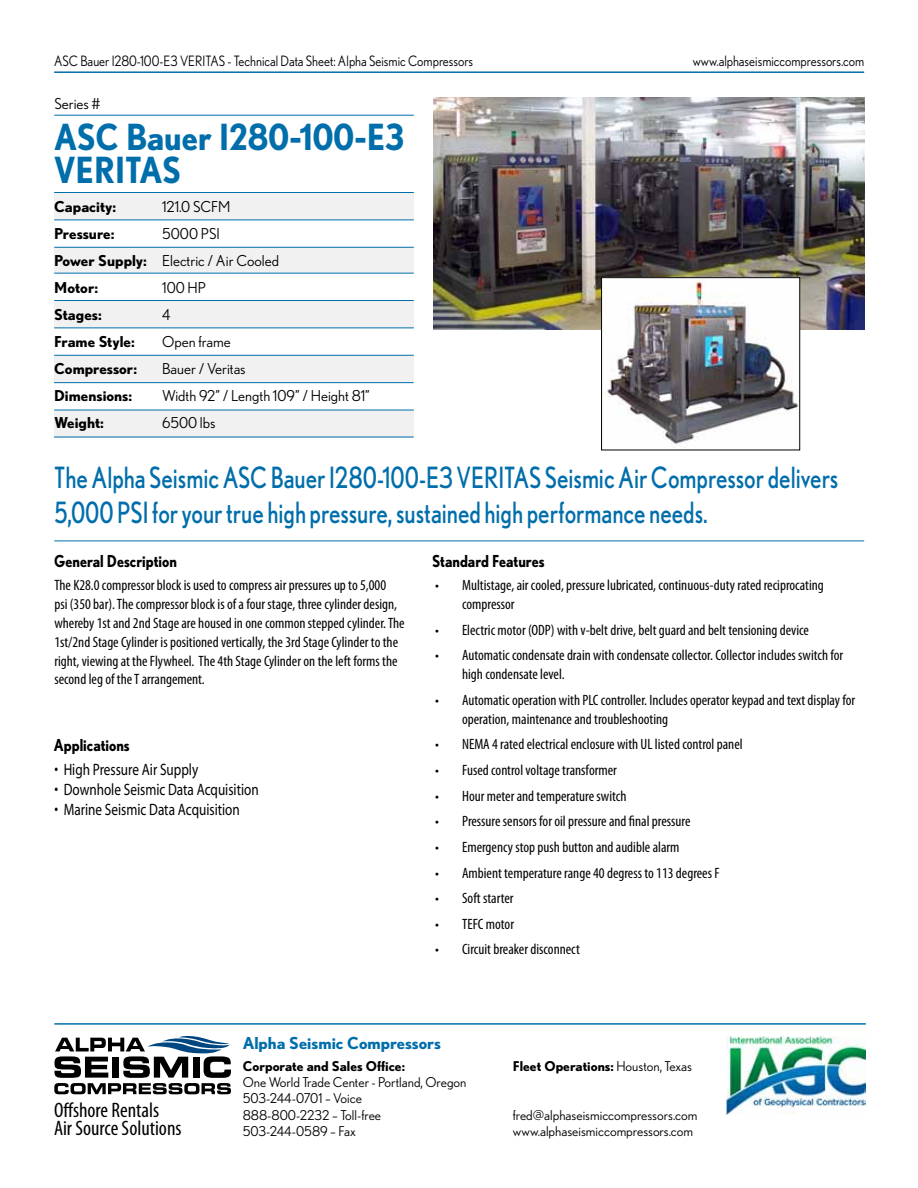
<style>
.page{position:relative;width:918px;height:1188px;background:#fff}
.page>*{position:absolute;margin:0;border:0;box-sizing:border-box;transform-origin:0 0}
.t1{font:700 36px/33px "Nobel";color:#006eab;scale:.9 1}
.t2{font:29.25px/35.1px "Nobel";color:#006eab;scale:.8 1}
.t3{font:condensed 21px/18px "Myriad Pro";color:#000}
.t4{font:16.5px "Myriad";color:#000;scale:.8 1}
.t5{font:700 16.5px "Nobel";color:#000;scale:.85 1}
.t6{font:700 16.5px "Nobel";color:#006eab}
.t7{font:condensed 15px/18.9px "Myriad Pro";color:#000}
.t8{font:15px/27px "Nobel";color:#000}
.t9{font:700 15px "Nobel";color:#000}
.t10{font:14.25px "Nobel";color:#000;scale:.9 1}
.t11{font:13.5px/16.2px "Nobel";color:#000}
.t12{font:700 13.5px "Nobel";color:#000}
.s1{font-weight:700}
.s2{font-weight:400}
</style>
<div class="page">
<div style="left:54px;top:410px;width:360px;height:27px;background:#f1f1f2"></div>
<hr style="left:54px;top:71px;width:810px;height:2px;background:#006eab">
<img style="left:434px;top:97px;width:430px;height:232px">
<hr style="left:54px;top:115px;width:360px;height:1px;background:#006eab">
<svg style="left:54px;top:1036px;width:177px;height:58px"></svg>
<img style="left:726px;top:1037px;width:140px;height:78px">
<hr style="left:54px;top:1023px;width:812px;height:2px;background:#006eab">
<div style="left:54px;top:355px;width:360px;height:28px;background:#f1f1f2"></div>
<div style="left:54px;top:193px;width:360px;height:27px;background:#f1f1f2"></div>
<div style="left:54px;top:247px;width:360px;height:26px;background:#f1f1f2"></div>
<div style="left:54px;top:301px;width:360px;height:27px;background:#f1f1f2"></div>
<hr style="left:54px;top:220px;width:360px;height:1px;background:#006eab">
<hr style="left:54px;top:247px;width:360px;height:1px;background:#006eab">
<hr style="left:54px;top:273px;width:360px;height:1px;background:#006eab">
<hr style="left:54px;top:300px;width:360px;height:1px;background:#006eab">
<hr style="left:54px;top:328px;width:360px;height:1px;background:#006eab">
<hr style="left:54px;top:355px;width:360px;height:1px;background:#006eab">
<hr style="left:54px;top:192px;width:360px;height:1px;background:#006eab">
<hr style="left:54px;top:382px;width:360px;height:1px;background:#006eab">
<hr style="left:54px;top:410px;width:360px;height:1px;background:#006eab">
<hr style="left:54px;top:541px;width:810px;height:1px;background:#006eab">
<hr style="left:54px;top:437px;width:360px;height:1px;background:#006eab">
<img style="left:603px;top:279px;width:195px;height:169px">
<div style="left:601px;top:277px;width:199px;height:173px;border:1px solid #000"></div>
<p class="t10" style="left:54px;top:52px;width:467px">ASC Bauer I280-100-E3 VERITAS - Technical Data Sheet: Alpha Seismic Compressors</p>
<p class="t10" style="left:693px;top:52px;width:192px">www.alphaseismiccompressors.com</p>
<p class="t8" style="left:54px;top:90px;width:48px">Series #</p>
<h1 class="t1" style="left:54px;top:120px;width:391px">ASC Bauer I280-100-E3<br>VERITAS</h1>
<p class="t9" style="left:54px;top:198px;width:63px">Capacity:</p>
<p class="t8" style="left:162px;top:193px;width:70px">121.0 SCFM</p>
<p class="t9" style="left:54px;top:225px;width:62px">Pressure:</p>
<p class="t8" style="left:54px;top:220px;width:226px;text-indent:108px">5000 PSI<br><span class="s1">Power Supply:</span> Electric / Air Cooled<br><span class="s1">Motor:</span></p>
<p class="t8" style="left:162px;top:274px;width:45px">100 HP</p>
<p class="t9" style="left:54px;top:306px;width:49px">Stages:</p>
<p class="t8" style="left:162px;top:301px;width:10px">4</p>
<p class="t9" style="left:54px;top:333px;width:82px">Frame Style:</p>
<p class="t8" style="left:162px;top:328px;width:70px">Open frame</p>
<p class="t9" style="left:54px;top:360px;width:85px">Compressor:</p>
<p class="t8" style="left:162px;top:355px;width:85px">Bauer / Veritas</p>
<p class="t9" style="left:54px;top:387px;width:80px">Dimensions:</p>
<p class="t8" style="left:162px;top:382px;width:209px">Width 92” / Length 109” / Height 81”</p>
<p class="t9" style="left:54px;top:414px;width:51px">Weight:</p>
<p class="t8" style="left:162px;top:409px;width:55px">6500 lbs</p>
<h2 class="t2" style="left:54px;top:459px;width:982px">The Alpha Seismic ASC Bauer I280-100-E3 VERITAS Seismic Air Compressor delivers<br>5,000 PSI for your true high pressure, sustained high performance needs.</h2>
<p class="t5" style="left:54px;top:552px;width:146px">General Description</p>
<p class="t5" style="left:432px;top:552px;width:134px">Standard Features</p>
<p class="t7" style="left:54px;top:575px;width:352px">The K28.0 compressor block is used to compress air pressures up to 5,000<br>psi (350 bar). The compressor block is of a four stage, three cylinder design, whereby 1st and 2nd Stage are housed in one common stepped cylinder. The 1st/2nd Stage Cylinder is positioned vertically, the 3rd Stage Cylinder to the right, viewing at the Flywheel. The 4th Stage Cylinder on the left forms the second leg of the T arrangement.</p>
<p class="t5" style="left:54px;top:735px;width:91px">Applications</p>
<p class="t4" style="left:54px;top:762px;width:181px">• High Pressure Air Supply</p>
<p class="t4" style="left:54px;top:782px;width:257px">• Downhole Seismic Data Acquisition</p>
<p class="t4" style="left:54px;top:801px;width:233px">• Marine Seismic Data Acquisition</p>
<p class="t7" style="left:462px;top:575px;width:363px;text-indent:-27px">• Multistage, air cooled, pressure lubricated, continuous-duty rated reciprocating compressor</p>
<p class="t7" style="left:435px;top:620px;width:375px">• Electric motor (ODP) with v-belt drive, belt guard and belt tensioning device</p>
<p class="t7" style="left:462px;top:646px;width:383px;text-indent:-27px">• Automatic condensate drain with condensate collector. Collector includes switch for high condensate level.</p>
<p class="t7" style="left:462px;top:690px;width:395px;text-indent:-27px">• Automatic operation with PLC controller. Includes operator keypad and text display for operation, maintenance and troubleshooting</p>
<p class="t7" style="left:435px;top:735px;width:309px">• NEMA 4 rated electrical enclosure with UL listed control panel</p>
<p class="t7" style="left:435px;top:760px;width:183px">• Fused control voltage transformer</p>
<p class="t7" style="left:435px;top:786px;width:193px">• Hour meter and temperature switch</p>
<p class="t7" style="left:435px;top:812px;width:257px">• Pressure sensors for oil pressure and final pressure</p>
<p class="t7" style="left:435px;top:837px;width:246px">• Emergency stop push button and audible alarm</p>
<p class="t7" style="left:435px;top:863px;width:286px">• Ambient temperature range 40 degress to 113 degrees F</p>
<p class="t7" style="left:435px;top:889px;width:80px">• Soft starter</p>
<p class="t7" style="left:435px;top:914px;width:80px">• TEFC motor</p>
<p class="t7" style="left:435px;top:940px;width:146px">• Circuit breaker disconnect</p>
<h3 class="t3" style="left:54px;top:1101px;width:129px">Offshore Rentals<br>Air Source Solutions</h3>
<p class="t6" style="left:243px;top:1034px;width:200px">Alpha Seismic Compressors</p>
<p class="t12" style="left:243px;top:1058px;width:164px">Corporate and Sales Office:</p>
<p class="t12" style="left:513px;top:1058px;width:181px">Fleet Operations: <span class="s2">Houston, Texas</span></p>
<p class="t11" style="left:243px;top:1074px;width:225px">One World Trade Center - Portland, Oregon<br>503-244-0701 – Voice<br>888-800-2232 – Toll-free</p>
<p class="t11" style="left:513px;top:1106px;width:186px">fred@alphaseismiccompressors.com</p>
<p class="t11" style="left:243px;top:1123px;width:115px">503-244-0589 – Fax</p>
<p class="t11" style="left:513px;top:1123px;width:182px">www.alphaseismiccompressors.com</p>
</div>
